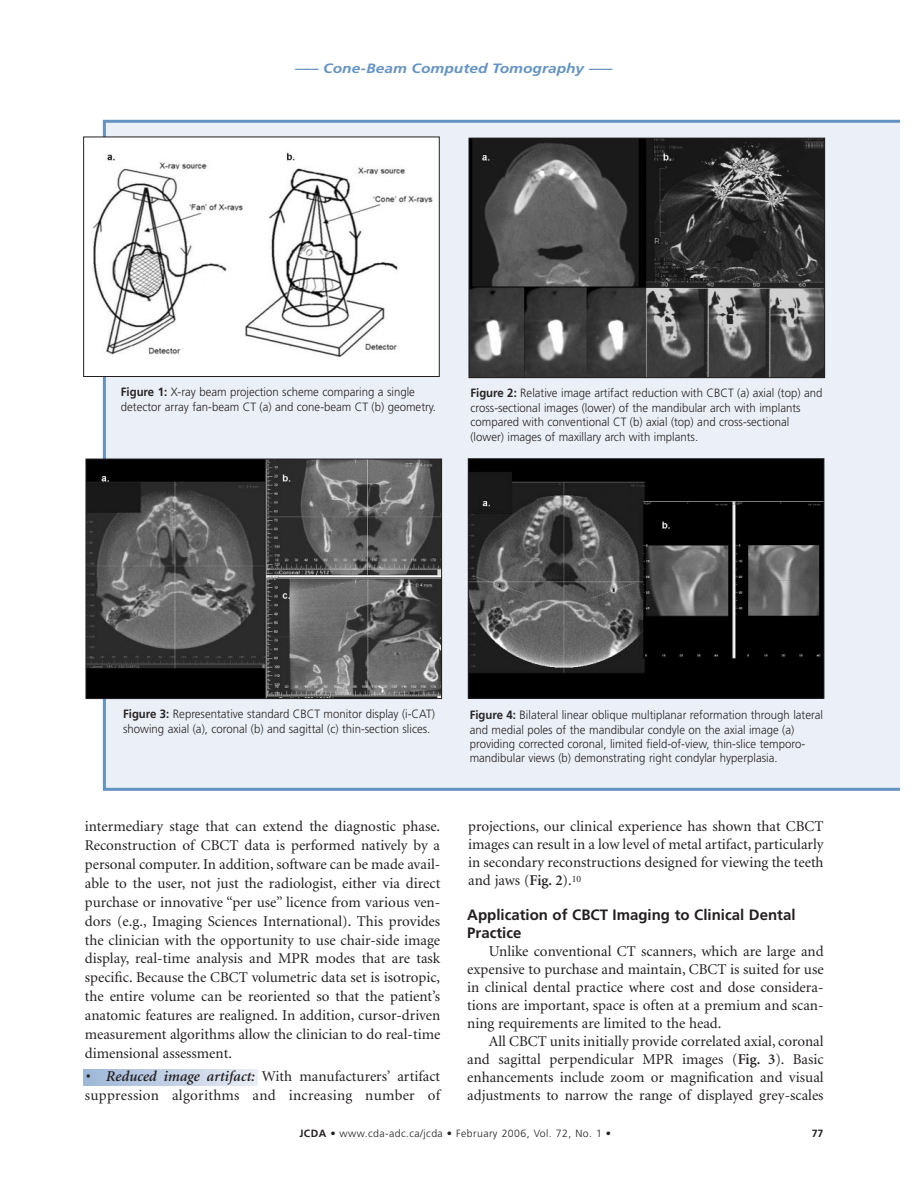
<style>
.page{position:relative;width:918px;height:1188px;background:#fff}
.page>*{position:absolute;margin:0;border:0;box-sizing:border-box;transform-origin:0 0}
.t1{font:15px/18.9px "Minion";color:#231f20;text-align:justify}
.t2{font:15px/18.9px "Minion";letter-spacing:.02em;color:#231f20}
.t3{font:700 15px/18px "Frutiger";color:#231f20}
.t4{font:italic 700 13.5px "Frutiger";color:#6493c3;scale:1.15 1}
.t5{font:300 12px/14.4px "Frutiger";color:#262324;scale:.95 1}
.t6{font:300 10.5px "Frutiger";letter-spacing:.04em;color:#231f20}
.t7{font:700 10.5px "Frutiger";color:#231f20}
.s1{font-weight:700}
.s2{font-weight:600;font-style:italic}
.s3{font-weight:600}
</style>
<div class="page">
<div style="left:84px;top:1070px;width:174px;height:16px;background:linear-gradient(to right,#9db6d7,#e9ecf5)"></div>
<div style="left:103px;top:120px;width:797px;height:671px;background:#ebeff7"></div>
<img style="left:92px;top:139px;width:346px;height:236px">
<div style="left:83px;top:137px;width:357px;height:240px;border:1px solid #231f20"></div>
<img style="left:471px;top:140px;width:352px;height:236px">
<div style="left:469px;top:138px;width:356px;height:240px;border:1px solid #231f20"></div>
<img style="left:88px;top:461px;width:352px;height:236px">
<div style="left:86px;top:459px;width:356px;height:240px;border:1px solid #231f20"></div>
<img style="left:470px;top:460px;width:352px;height:237px">
<div style="left:468px;top:458px;width:356px;height:241px;border:1px solid #231f20"></div>
<p class="t4" style="left:295px;top:63px;width:277px">––– Cone-Beam Computed Tomography –––</p>
<p class="t5" style="left:121px;top:386px;width:333px"><span class="s1">Figure 1:</span> X-ray beam projection scheme comparing a single detector array fan-beam CT (a) and cone-beam CT (b) geometry.</p>
<p class="t5" style="left:470px;top:387px;width:372px"><span class="s1">Figure 2:</span> Relative image artifact reduction with CBCT (a) axial (top) and cross-sectional images (lower) of the mandibular arch with implants compared with conventional CT (b) axial (top) and cross-sectional (lower) images of maxillary arch with implants.</p>
<p class="t5" style="left:123px;top:708px;width:330px"><span class="s1">Figure 3:</span> Representative standard CBCT monitor display (i-CAT) showing axial (a), coronal (b) and sagittal (c) thin-section slices.</p>
<p class="t5" style="left:470px;top:709px;width:373px"><span class="s1">Figure 4:</span> Bilateral linear oblique multiplanar reformation through lateral and medial poles of the mandibular condyle on the axial image (a) providing corrected coronal, limited field-of-view, thin-slice temporo&shy;mandibular views (b) demonstrating right condylar hyperplasia.</p>
<p class="t1" style="left:85px;top:818px;width:357px">intermediary stage that can extend the diagnostic phase.<br>Reconstruction of CBCT data is performed natively by a personal computer. In addition, software can be made avail&shy;able to the user, not just the radiologist, either via direct purchase or innovative “per use” licence from various ven&shy;dors (e.g., Imaging Sciences International). This provides the clinician with the opportunity to use chair-side image display, real-time analysis and MPR modes that are task specific. Because the CBCT volumetric data set is isotropic, the entire volume can be reoriented so that the patient’s anatomic features are realigned. In addition, cursor-driven measurement algorithms allow the clinician to do real-time dimensional assessment.</p>
<p class="t2" style="left:85px;top:1068px;width:357px"><span class="s2">• Reduced image artifact:</span> With manufacturers’ artifact suppression algorithms and increasing number of</p>
<p class="t1" style="left:468px;top:819px;width:357px;line-height:18px">projections, our clinical experience has shown that CBCT images can result in a low level of metal artifact, particularly in secondary reconstructions designed for viewing the teeth and jaws (<span class="s3">Fig. 2</span>).<sup>10</sup></p>
<p class="t3" style="left:467px;top:907px;width:330px">Application of CBCT Imaging to Clinical Dental<br>Practice</p>
<p class="t1" style="left:467px;top:943px;width:358px;line-height:18px;text-indent:22px">Unlike conventional CT scanners, which are large and expensive to purchase and maintain, CBCT is suited for use in clinical dental practice where cost and dose considera&shy;tions are important, space is often at a premium and scan&shy;ning requirements are limited to the head.</p>
<p class="t1" style="left:467px;top:1033px;width:358px;line-height:18px;text-indent:22px">All CBCT units initially provide correlated axial, coronal and sagittal perpendicular MPR images (<span class="s3">Fig. 3</span>). Basic enhancements include zoom or magnification and visual adjustments to narrow the range of displayed grey-scales</p>
<p class="t6" style="left:299px;top:1129px;width:313px"><span class="s1">JCDA •</span> www.cda-adc.ca/jcda • February 2006, Vol. 72, No. 1 •</p>
<p class="t7" style="left:812px;top:1129px;width:13px">77</p>
</div>
